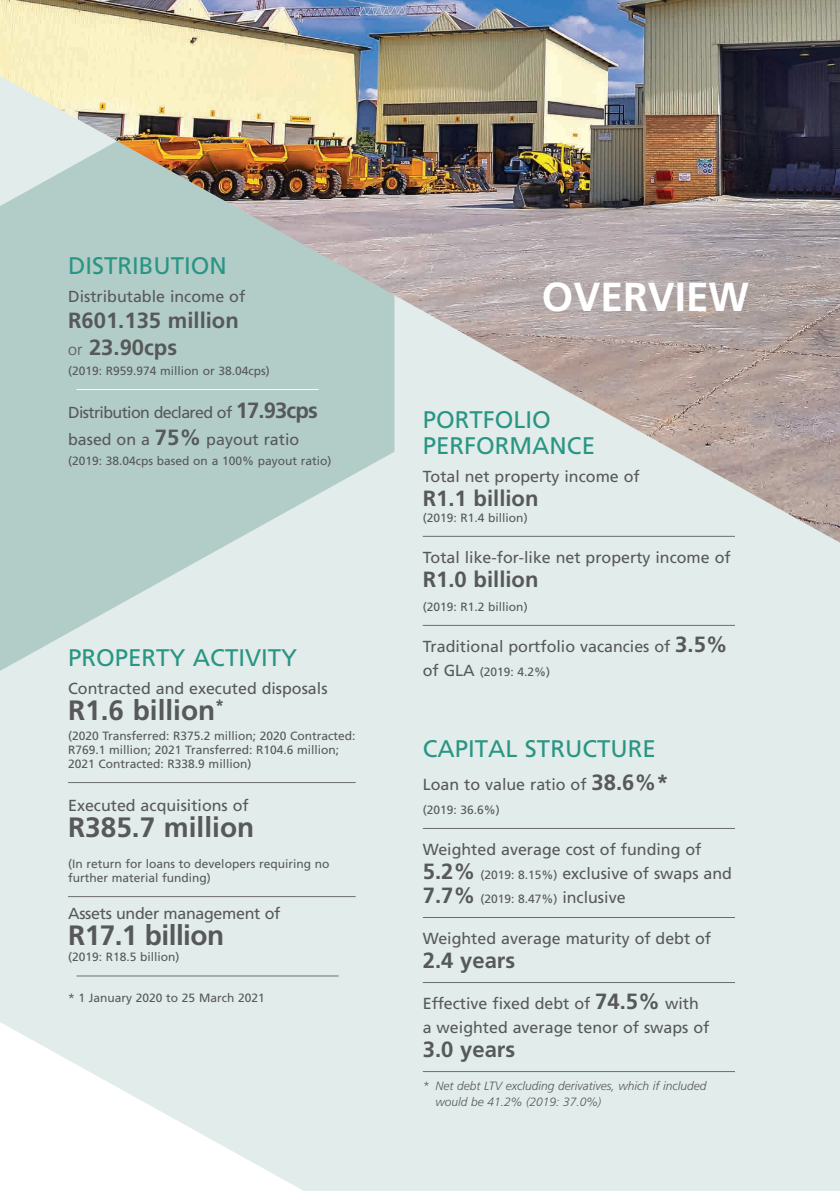
<style>
.page{position:relative;width:840px;height:1191px;background:#fff}
.page>*{position:absolute;margin:0;border:0;box-sizing:border-box;transform-origin:0 0}
._1__Main_heading__zs{font:700 40.4px "Frutiger";color:#fff}
._1__Highlight_copy{font:700 28px "Frutiger";color:#57585a}
._1__Highlight_copy-2{font:700 28px "Frutiger";letter-spacing:-.02em;color:#57585a}
._1__Main_heading__zs-2{font:24px/26px "Frutiger";color:#299584}
._1__Highlight_copy-3{font:700 22px/26.4px "Frutiger";color:#57585a}
._1__Highlight_copy-4{font:16px/24px "Frutiger";color:#57585a}
._1__Highlight_copy-5{font:16px/26.4px "Frutiger";letter-spacing:-.04em;color:#57585a}
._1__Highlight_copy-6{font:16px "Frutiger";letter-spacing:-.02em;color:#57585a}
._1__Highlight_copy-7{font:12px/14px "Frutiger";color:#57585a}
._8__footnote__zs{font:italic 300 12px/16px "Frutiger";color:#57585a}
.s1{font-weight:300;font-size:16px}
.s2{font-weight:700;font-size:22px}
.s3{font-size:16px}
.s4{font-size:12px}
</style>
<div class="page">
<div style="left:0;top:542px;width:839px;height:649px;background:#e2ecea"></div>
<svg style="left:0;top:542px;width:394px;height:129px;background:#d3e2df"></svg>
<img style="left:0;top:0;width:839px;height:542px">
<hr style="left:77px;top:389px;width:241px;height:1px;background:#fff">
<hr style="left:422px;top:536px;width:312px;height:1px;background:#6c6d70">
<hr style="left:422px;top:625px;width:312px;height:1px;background:#6c6d70">
<hr style="left:422px;top:828px;width:312px;height:1px;background:#6c6d70">
<hr style="left:422px;top:917px;width:312px;height:1px;background:#6c6d70">
<hr style="left:422px;top:982px;width:312px;height:1px;background:#6c6d70">
<hr style="left:422px;top:1071px;width:312px;height:1px;background:#6c6d70">
<hr style="left:68px;top:782px;width:287px;height:1px;background:#6c6d70">
<hr style="left:68px;top:896px;width:287px;height:1px;background:#6c6d70">
<hr style="left:77px;top:975px;width:261px;height:1px;background:#6c6d70">
<p class="_1__Main_heading__zs-2" style="left:68px;top:252px;width:160px">DISTRIBUTION</p>
<p class="_1__Highlight_copy-4" style="left:68px;top:284px;width:178px">Distributable income of</p>
<p class="_1__Highlight_copy-3" style="left:68px;top:307px;width:172px">R601.135 million <span class="s1">or</span> 23.90cps</p>
<p class="_1__Highlight_copy-7" style="left:68px;top:363px;width:203px">(2019: R959.974 million or 38.04cps)</p>
<p class="_1__Highlight_copy-5" style="left:68px;top:399px;width:251px">Distribution declared of <span class="s2">17.93cps </span>based on a <span class="s2">75%</span> payout ratio</p>
<p class="_1__Highlight_copy-7" style="left:68px;top:453px;width:265px">(2019: 38.04cps based on a 100% payout ratio)</p>
<p class="_1__Main_heading__zs-2" style="left:68px;top:644px;width:230px">PROPERTY ACTIVITY</p>
<p class="_1__Highlight_copy-4" style="left:68px;top:676px;width:261px">Contracted and executed disposals</p>
<p class="_1__Highlight_copy" style="left:68px;top:694px;width:158px">R1.6 billion<sup>*</sup></p>
<p class="_1__Highlight_copy-7" style="left:68px;top:728px;width:289px">(2020 Transferred: R375.2 million; 2020 Contracted:<br>R769.1 million; 2021 Transferred: R104.6 million;<br>2021 Contracted: R338.9 million)</p>
<p class="_1__Highlight_copy-4" style="left:68px;top:793px;width:182px">Executed acquisitions of</p>
<p class="_1__Highlight_copy" style="left:68px;top:810px;width:187px">R385.7 million</p>
<p class="_1__Highlight_copy-7" style="left:68px;top:856px;width:263px">(In return for loans to developers requiring no further material funding)</p>
<p class="_1__Highlight_copy-6" style="left:68px;top:904px;width:214px">Assets under management of</p>
<p class="_1__Highlight_copy-2" style="left:68px;top:919px;width:157px">R17.1 billion</p>
<p class="_1__Highlight_copy-7" style="left:68px;top:950px;width:113px">(2019: R18.5 billion)</p>
<p class="_1__Highlight_copy-7" style="left:68px;top:991px;width:198px">* 1 January 2020 to 25 March 2021</p>
<p class="_1__Main_heading__zs" style="left:541px;top:273px;width:208px">OVERVIEW</p>
<p class="_1__Main_heading__zs-2" style="left:422px;top:406px;width:174px">PORTFOLIO<br>PERFORMANCE</p>
<p class="_1__Highlight_copy-4" style="left:422px;top:464px;width:218px">Total net property income of</p>
<p class="_1__Highlight_copy-3" style="left:422px;top:484px;width:117px">R1.1 billion</p>
<p class="_1__Highlight_copy-7" style="left:422px;top:510px;width:106px">(2019: R1.4 billion)</p>
<p class="_1__Highlight_copy-4" style="left:422px;top:545px;width:309px">Total like-for-like net property income of</p>
<p class="_1__Highlight_copy-3" style="left:422px;top:565px;width:117px">R1.0 billion</p>
<p class="_1__Highlight_copy-7" style="left:422px;top:599px;width:106px">(2019: R1.2 billion)</p>
<p class="_1__Highlight_copy-4" style="left:422px;top:634px;width:306px">Traditional portfolio vacancies of <span class="s2">3.5%</span></p>
<p class="_1__Highlight_copy-7" style="left:422px;top:664px;width:129px"><span class="s3">of GLA</span> (2019: 4.2%)</p>
<p class="_1__Main_heading__zs-2" style="left:422px;top:735px;width:234px">CAPITAL STRUCTURE</p>
<p class="_1__Highlight_copy-4" style="left:422px;top:772px;width:247px">Loan to value ratio of <span class="s2">38.6%*</span></p>
<p class="_1__Highlight_copy-7" style="left:422px;top:802px;width:79px">(2019: 36.6%)</p>
<p class="_1__Highlight_copy-4" style="left:422px;top:837px;width:310px">Weighted average cost of funding of<br><span class="s2">5.2%</span> <span class="s4">(2019: 8.15%)</span> exclusive of swaps and</p>
<p class="_1__Highlight_copy-7" style="left:422px;top:891px;width:204px"><span class="s2">7.7%</span> (2019: 8.47%) <span class="s3">inclusive</span></p>
<p class="_1__Highlight_copy-4" style="left:422px;top:926px;width:290px">Weighted average maturity of debt of</p>
<p class="_1__Highlight_copy-3" style="left:422px;top:946px;width:94px">2.4 years</p>
<p class="_1__Highlight_copy-4" style="left:422px;top:991px;width:288px">Effective fixed debt of <span class="s2">74.5%</span> with a weighted average tenor of swaps of</p>
<p class="_1__Highlight_copy-3" style="left:422px;top:1035px;width:94px">3.0 years</p>
<p class="_8__footnote__zs" style="left:435px;top:1077px;width:272px;text-indent:-13px">* Net debt LTV excluding derivatives, which if included would be 41.2% (2019: 37.0%)</p>
</div>
